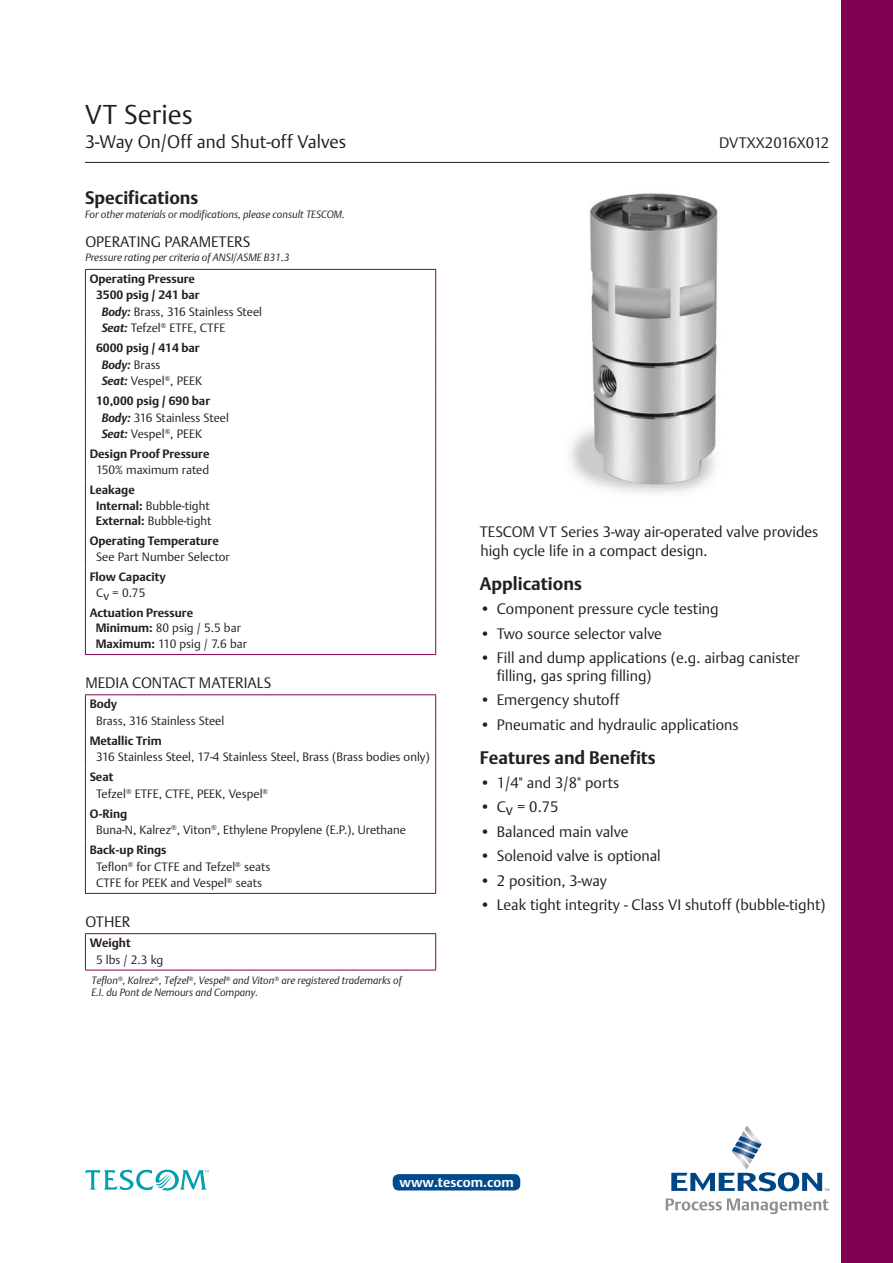
<style>
.page{position:relative;width:893px;height:1263px;background:#fff}
.page>*{position:absolute;margin:0;border:0;box-sizing:border-box;transform-origin:0 0}
.t1{font:300 27px "DTL Argo T";color:#231f20}
.t2{font:700 18px "DTL Argo T";color:#231f20}
.t3{font:300 18px "DTL Argo T";color:#231f20}
.t4{font:300 15px/19.5px "DTL Argo T";color:#231f20}
.t5{font:700 13.5px "DTL Argo T";color:#fff}
.t6{font:300 12px/16.5px "DTL Argo T";color:#231f20}
.t7{font:700 12px/15.8px "DTL Argo T";color:#231f20}
.t8{font:italic 10.5px/12px "DTL Argo T Light";color:#231f20}
.s1{font-weight:700}
.s2{font-weight:700;font-style:italic}
.s3{font-weight:300}
</style>
<div class="page">
<div style="left:842px;top:0;width:51px;height:1263px;background:#820052"></div>
<hr style="left:85px;top:162px;width:744px;height:1px;background:#231f20">
<hr style="left:85px;top:269px;width:351px;height:1px;background:#820052">
<hr style="left:435px;top:339px;width:1px;height:53px;background:#820052">
<hr style="left:435px;top:392px;width:1px;height:53px;background:#820052">
<hr style="left:435px;top:445px;width:1px;height:35px;background:#820052">
<hr style="left:435px;top:480px;width:1px;height:52px;background:#820052">
<hr style="left:435px;top:532px;width:1px;height:35px;background:#820052">
<hr style="left:435px;top:567px;width:1px;height:36px;background:#820052">
<hr style="left:435px;top:603px;width:1px;height:51px;background:#820052">
<hr style="left:85px;top:270px;width:1px;height:69px;background:#820052">
<hr style="left:435px;top:270px;width:1px;height:69px;background:#820052">
<hr style="left:85px;top:339px;width:1px;height:53px;background:#820052">
<hr style="left:85px;top:392px;width:1px;height:53px;background:#820052">
<hr style="left:85px;top:445px;width:1px;height:35px;background:#820052">
<hr style="left:85px;top:480px;width:1px;height:52px;background:#820052">
<hr style="left:85px;top:532px;width:1px;height:35px;background:#820052">
<hr style="left:85px;top:567px;width:1px;height:36px;background:#820052">
<hr style="left:85px;top:603px;width:1px;height:51px;background:#820052">
<hr style="left:85px;top:654px;width:351px;height:1px;background:#820052">
<hr style="left:85px;top:933px;width:351px;height:1px;background:#820052">
<hr style="left:85px;top:934px;width:1px;height:36px;background:#820052">
<hr style="left:435px;top:934px;width:1px;height:36px;background:#820052">
<hr style="left:85px;top:970px;width:351px;height:1px;background:#820052">
<hr style="left:85px;top:694px;width:351px;height:1px;background:#820052">
<hr style="left:85px;top:695px;width:1px;height:36px;background:#820052">
<hr style="left:435px;top:695px;width:1px;height:36px;background:#820052">
<hr style="left:85px;top:731px;width:1px;height:37px;background:#820052">
<hr style="left:435px;top:731px;width:1px;height:37px;background:#820052">
<hr style="left:85px;top:768px;width:1px;height:36px;background:#820052">
<hr style="left:435px;top:768px;width:1px;height:36px;background:#820052">
<hr style="left:85px;top:804px;width:1px;height:36px;background:#820052">
<hr style="left:435px;top:804px;width:1px;height:36px;background:#820052">
<hr style="left:85px;top:840px;width:1px;height:53px;background:#820052">
<hr style="left:435px;top:840px;width:1px;height:53px;background:#820052">
<hr style="left:85px;top:893px;width:351px;height:1px;background:#820052">
<img style="left:570px;top:193px;width:148px;height:300px">
<svg style="left:671px;top:1125px;width:158px;height:66px"></svg>
<svg style="left:666px;top:1198px;width:162px;height:16px"></svg>
<svg style="left:85px;top:1170px;width:124px;height:20px"></svg>
<div style="left:393px;top:1174px;width:127px;height:16px;background:#004a8d;border-radius:6px"></div>
<p class="t1" style="left:85px;top:98px;width:109px">VT Series</p>
<p class="t3" style="left:85px;top:131px;width:263px">3-Way On/Off and Shut-off Valves</p>
<p class="t4" style="left:719px;top:132px;width:112px">DVTXX2016X012</p>
<p class="t2" style="left:85px;top:187px;width:115px">Specifications</p>
<p class="t8" style="left:85px;top:208px;width:261px">For other materials or modifications, please consult TESCOM.</p>
<p class="t4" style="left:85px;top:232px;width:166px">OPERATING PARAMETERS</p>
<p class="t8" style="left:85px;top:251px;width:206px">Pressure rating per criteria of ANSI/ASME B31.3</p>
<p class="t7" style="left:90px;top:271px;width:107px">Operating Pressure</p>
<p class="t6" style="left:102px;top:287px;width:162px;text-indent:-6px"><span class="s1">3500 psig / 241 bar<br></span><span class="s2">Body:</span> Brass, 316 Stainless Steel<br><span class="s2">Seat:</span> Tefzel<sup>®</sup> ETFE, CTFE</p>
<p class="t6" style="left:102px;top:340px;width:102px;text-indent:-6px"><span class="s1">6000 psig / 414 bar<br></span><span class="s2">Body:</span> Brass<br><span class="s2">Seat:</span> Vespel<sup>®</sup>, PEEK</p>
<p class="t6" style="left:102px;top:393px;width:129px;text-indent:-6px"><span class="s1">10,000 psig / 690 bar<br></span><span class="s2">Body:</span> 316 Stainless Steel<br><span class="s2">Seat:</span> Vespel<sup>®</sup>, PEEK</p>
<p class="t7" style="left:90px;top:446px;width:121px">Design Proof Pressure</p>
<p class="t6" style="left:96px;top:461px;width:115px">150% maximum rated</p>
<p class="t7" style="left:90px;top:482px;width:47px">Leakage</p>
<p class="t6" style="left:96px;top:497px;width:117px;line-height:15.8px"><span class="s1">Internal:</span> Bubble-tight<br><span class="s1">External:</span> Bubble-tight</p>
<p class="t7" style="left:90px;top:533px;width:131px">Operating Temperature</p>
<p class="t6" style="left:96px;top:548px;width:135px">See Part Number Selector</p>
<p class="t7" style="left:90px;top:569px;width:78px">Flow Capacity</p>
<p class="t6" style="left:96px;top:584px;width:51px">Cv = 0.75</p>
<p class="t7" style="left:96px;top:604px;width:147px;text-indent:-6px">Actuation Pressure<br>Minimum: <span class="s3">80 psig / 5.5 bar</span></p>
<p class="t6" style="left:96px;top:636px;width:153px"><span class="s1">Maximum:</span> 110 psig / 7.6 bar</p>
<p class="t4" style="left:85px;top:673px;width:187px">MEDIA CONTACT MATERIALS</p>
<p class="t7" style="left:90px;top:696px;width:29px">Body</p>
<p class="t6" style="left:96px;top:712px;width:130px">Brass, 316 Stainless Steel</p>
<p class="t7" style="left:90px;top:732px;width:74px">Metallic Trim</p>
<p class="t6" style="left:96px;top:749px;width:335px">316 Stainless Steel, 17-4 Stainless Steel, Brass (Brass bodies only)</p>
<p class="t7" style="left:90px;top:769px;width:25px">Seat</p>
<p class="t6" style="left:96px;top:785px;width:174px">Tefzel<sup>®</sup> ETFE, CTFE, PEEK, Vespel<sup>®</sup></p>
<p class="t7" style="left:90px;top:805px;width:39px">O-Ring</p>
<p class="t6" style="left:96px;top:821px;width:312px">Buna-N, Kalrez<sup>®</sup>, Viton<sup>®</sup>, Ethylene Propylene (E.P.), Urethane</p>
<p class="t7" style="left:90px;top:842px;width:78px">Back-up Rings</p>
<p class="t6" style="left:96px;top:858px;width:176px">Teflon<sup>®</sup> for CTFE and Tefzel<sup>®</sup> seats</p>
<p class="t6" style="left:96px;top:874px;width:168px">CTFE for PEEK and Vespel<sup>®</sup> seats</p>
<p class="t4" style="left:85px;top:912px;width:47px">OTHER</p>
<p class="t7" style="left:90px;top:935px;width:43px">Weight</p>
<p class="t6" style="left:96px;top:951px;width:69px">5 lbs / 2.3 kg</p>
<p class="t8" style="left:91px;top:974px;width:312px">Teflon<sup>®</sup>, Kalrez<sup>®</sup>, Tefzel<sup>®</sup>, Vespel<sup>®</sup> and Viton<sup>®</sup> are registered trademarks of<br>E.I. du Pont de Nemours and Company.</p>
<p class="t4" style="left:480px;top:521px;width:340px">TESCOM VT Series 3-way air-operated valve provides high cycle life in a compact design.</p>
<p class="t2" style="left:480px;top:573px;width:104px">Applications</p>
<p class="t4" style="left:480px;top:599px;width:240px">• Component pressure cycle testing</p>
<p class="t4" style="left:480px;top:623px;width:184px">• Two source selector valve</p>
<p class="t4" style="left:497px;top:649px;width:304px;line-height:18px;text-indent:-17px">• Fill and dump applications (e.g. airbag canister filling, gas spring filling)</p>
<p class="t4" style="left:480px;top:690px;width:141px">• Emergency shutoff</p>
<p class="t4" style="left:480px;top:715px;width:260px">• Pneumatic and hydraulic applications</p>
<p class="t2" style="left:480px;top:746px;width:178px">Features and Benefits</p>
<p class="t4" style="left:480px;top:773px;width:141px">• 1/4" and 3/8" ports</p>
<p class="t4" style="left:480px;top:797px;width:80px">• Cv = 0.75</p>
<p class="t4" style="left:480px;top:821px;width:150px">• Balanced main valve</p>
<p class="t4" style="left:480px;top:846px;width:182px">• Solenoid valve is optional</p>
<p class="t4" style="left:480px;top:870px;width:129px">• 2 position, 3-way</p>
<p class="t4" style="left:480px;top:895px;width:347px">• Leak tight integrity - Class VI shutoff (bubble-tight)</p>
<p class="t5" style="left:400px;top:1174px;width:116px">www.tescom.com</p>
</div>
